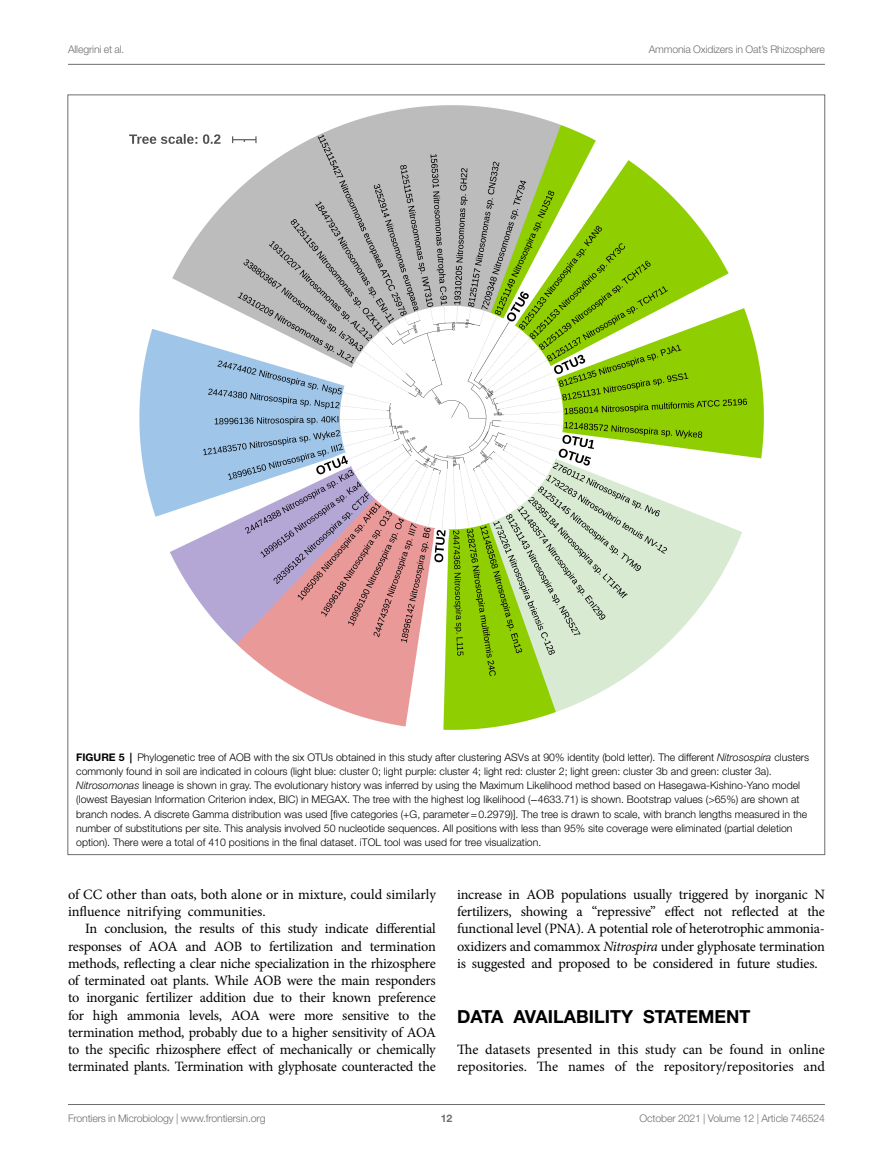
<style>
.page{position:relative;width:893px;height:1170px;background:#fff}
.page>*{position:absolute;margin:0;border:0;box-sizing:border-box;transform-origin:0 0}
.HEAD_1{font:700 18px "Helvetica Neue LT Std";color:#000}
.TEXT{font:14.25px/17.2px "Minion Pro";letter-spacing:-.01em;color:#000;text-align:justify}
.TEXT_FLUSH{font:14.25px/17.2px "Minion Pro";color:#000}
.FIG_LEG{font:300 10.5px/14.2px "Helvetica Neue LT Std";color:#000}
.t1{font:300 10.5px "Helvetica Neue LT Std";letter-spacing:-.015em;color:#6d6e71}
.t2{font:700 10.5px "Helvetica Neue LT Std";color:#6d6e71}
.s1{font-weight:700}
.s2{font-style:italic}
.s3{font-family:"STIX General";font-weight:400}
</style>
<div class="page">
<hr style="left:68px;top:64px;width:757px;height:1px;background:#6d6e71">
<hr style="left:68px;top:1104px;width:757px;height:1px;background:#6d6e71">
<img style="left:129px;top:105px;width:635px;height:625px">
<p class="t1" style="left:68px;top:42px;width:58px">Allegrini et al.</p>
<p class="t1" style="left:649px;top:42px;width:178px">Ammonia Oxidizers in Oat’s Rhizosphere</p>
<p class="FIG_LEG" style="left:76px;top:749px;width:734px"><span class="s1">FIGURE 5 |</span> Phylogenetic tree of AOB with the six OTUs obtained in this study after clustering ASVs at 90% identity (bold letter). The different <span class="s2">Nitrosospira</span> clusters commonly found in soil are indicated in colours (light blue: cluster 0; light purple: cluster 4; light red: cluster 2; light green: cluster 3b and green: cluster 3a).<br><span class="s2">Nitrosomonas</span> lineage is shown in gray. The evolutionary history was inferred by using the Maximum Likelihood method based on Hasegawa-Kishino-Yano model (lowest Bayesian Information Criterion index, BIC) in MEGAX. The tree with the highest log likelihood (<span class="s3">−</span>4633.71) is shown. Bootstrap values (&gt;65%) are shown at branch nodes. A discrete Gamma distribution was used [five categories (+G, parameter=0.2979)]. The tree is drawn to scale, with branch lengths measured in the number of substitutions per site. This analysis involved 50 nucleotide sequences. All positions with less than 95% site coverage were eliminated (partial deletion option). There were a total of 410 positions in the final dataset. iTOL tool was used for tree visualization.</p>
<p class="TEXT" style="left:68px;top:885px;width:369px">of CC other than oats, both alone or in mixture, could similarly influence nitrifying communities.</p>
<p class="TEXT" style="left:68px;top:920px;width:369px;text-indent:17px">In conclusion, the results of this study indicate differential responses of AOA and AOB to fertilization and termination methods, reflecting a clear niche specialization in the rhizosphere of terminated oat plants. While AOB were the main responders to inorganic fertilizer addition due to their known preference for high ammonia levels, AOA were more sensitive to the termination method, probably due to a higher sensitivity of AOA to the specific rhizosphere effect of mechanically or chemically terminated plants. Termination with glyphosate counteracted the</p>
<p class="TEXT" style="left:457px;top:885px;width:369px">increase in AOB populations usually triggered by inorganic N fertilizers, showing a “repressive” effect not reflected at the functional level (PNA). A potential role of heterotrophic ammonia&shy;oxidizers and comammox <span class="s2">Nitrospira</span> under glyphosate termination is suggested and proposed to be considered in future studies.</p>
<p class="HEAD_1" style="left:457px;top:1004px;width:295px">DATA AVAILABILITY STATEMENT</p>
<p class="TEXT_FLUSH" style="left:457px;top:1040px;width:369px">The datasets presented in this study can be found in online repositories. The names of the repository/repositories and</p>
<p class="t1" style="left:68px;top:1111px;width:199px">Frontiers in Microbiology | www.frontiersin.org</p>
<p class="t2" style="left:441px;top:1111px;width:13px">12</p>
<p class="t1" style="left:640px;top:1111px;width:187px">October 2021 | Volume 12 | Article 746524</p>
</div>
